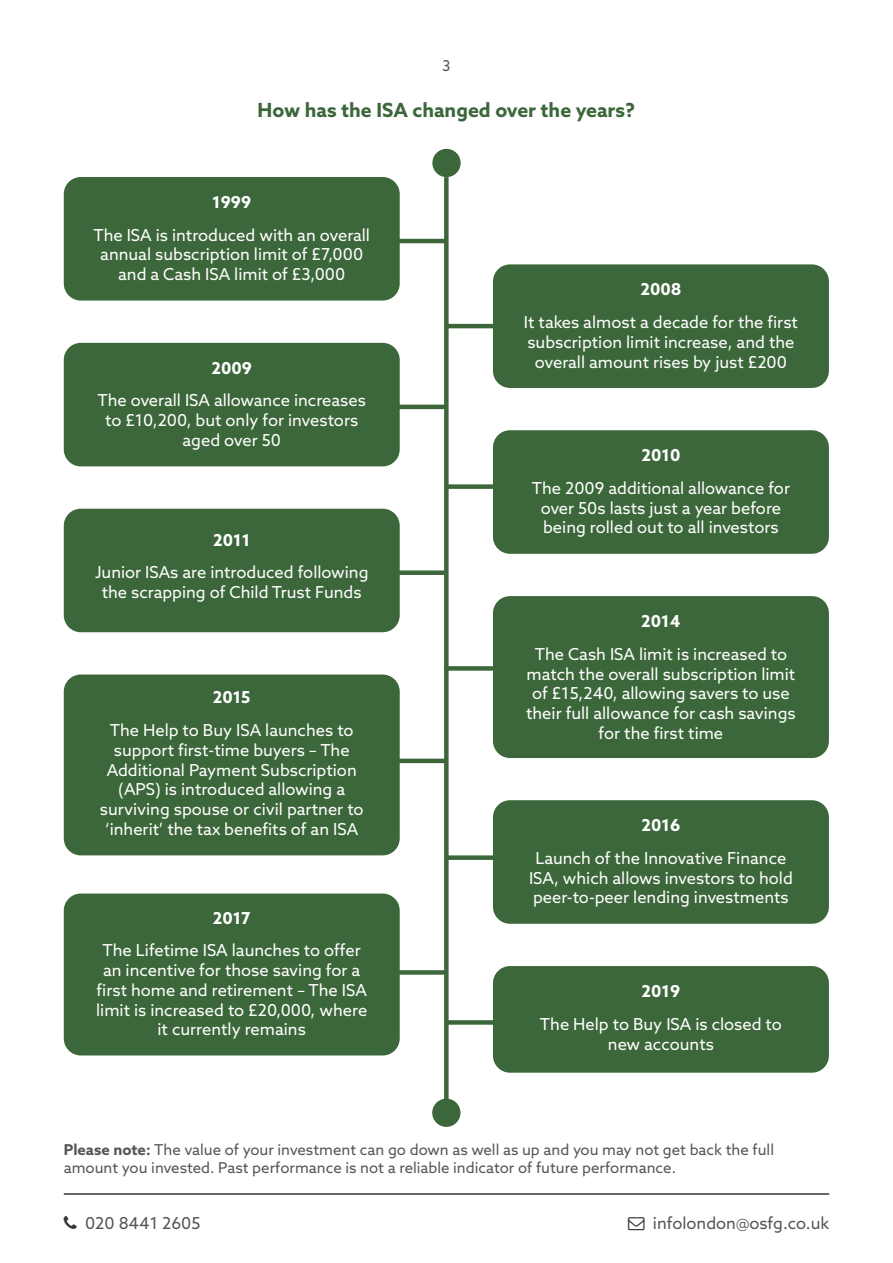
<style>
.page{position:relative;width:893px;height:1263px;background:#fff}
.page>*{position:absolute;margin:0;border:0;box-sizing:border-box;transform-origin:0 0}
.t1{font:700 19.5px "Azo Sans";color:#3c673a}
.t2{font:16.5px/19.8px "Azo Sans";color:#fff;text-align:center}
.t3{font:700 16.5px "Azo Sans";color:#fff}
.t4{font:16.5px "Azo Sans";color:#575656}
.t5{font:15px/18px "Azo Sans";color:#575656}
.s1{font-weight:700}
</style>
<div class="page">
<hr style="left:64px;top:1193px;width:765px;height:2px;background:#353738">
<div style="left:432px;top:149px;width:29px;height:28px;background:#3c673a;border-radius:50%"></div>
<div style="left:444px;top:177px;width:5px;height:922px;background:#3c673a"></div>
<div style="left:432px;top:1098px;width:28px;height:29px;background:#3c673a;border-radius:50%"></div>
<div style="left:64px;top:177px;width:336px;height:124px;background:#3c673a;border-radius:17px"></div>
<hr style="left:391px;top:239px;width:55px;height:4px;background:#3c673a">
<div style="left:493px;top:264px;width:336px;height:124px;background:#3c673a;border-radius:17px"></div>
<hr style="left:446px;top:324px;width:53px;height:4px;background:#3c673a">
<div style="left:64px;top:343px;width:336px;height:123px;background:#3c673a;border-radius:17px"></div>
<hr style="left:391px;top:405px;width:55px;height:4px;background:#3c673a">
<div style="left:493px;top:430px;width:336px;height:124px;background:#3c673a;border-radius:17px"></div>
<div style="left:446px;top:484px;width:53px;height:5px;background:#3c673a"></div>
<div style="left:64px;top:509px;width:336px;height:123px;background:#3c673a;border-radius:17px"></div>
<div style="left:391px;top:570px;width:55px;height:5px;background:#3c673a"></div>
<div style="left:493px;top:596px;width:336px;height:162px;background:#3c673a;border-radius:17px"></div>
<div style="left:444px;top:666px;width:55px;height:5px;background:#3c673a"></div>
<div style="left:64px;top:674px;width:336px;height:181px;background:#3c673a;border-radius:17px"></div>
<hr style="left:391px;top:759px;width:55px;height:4px;background:#3c673a">
<div style="left:493px;top:800px;width:336px;height:124px;background:#3c673a;border-radius:17px"></div>
<div style="left:446px;top:855px;width:53px;height:5px;background:#3c673a"></div>
<div style="left:64px;top:893px;width:336px;height:162px;background:#3c673a;border-radius:17px"></div>
<div style="left:391px;top:970px;width:55px;height:5px;background:#3c673a"></div>
<div style="left:493px;top:966px;width:336px;height:107px;background:#3c673a;border-radius:17px"></div>
<div style="left:446px;top:1020px;width:53px;height:5px;background:#3c673a"></div>
<p class="t5" style="left:442px;top:57px;width:10px">3</p>
<p class="t1" style="left:258px;top:97px;width:379px">How has the ISA changed over the years?</p>
<p class="t3" style="left:212px;top:191px;width:40px">1999</p>
<p class="t2" style="left:93px;top:225px;width:278px">The ISA is introduced with an overall annual subscription limit of £7,000 and a Cash ISA limit of £3,000</p>
<p class="t3" style="left:212px;top:357px;width:42px">2009</p>
<p class="t2" style="left:97px;top:390px;width:270px">The overall ISA allowance increases to £10,200, but only for investors aged over 50</p>
<p class="t3" style="left:213px;top:529px;width:39px">2011</p>
<p class="t2" style="left:95px;top:562px;width:275px">Junior ISAs are introduced following the scrapping of Child Trust Funds</p>
<p class="t3" style="left:213px;top:687px;width:39px">2015</p>
<p class="t2" style="left:100px;top:720px;width:265px">The Help to Buy ISA launches to support first-time buyers – The Additional Payment Subscription (APS) is introduced allowing a surviving spouse or civil partner to ‘inherit’ the tax benefits of an ISA</p>
<p class="t3" style="left:213px;top:907px;width:39px">2017</p>
<p class="t2" style="left:96px;top:940px;width:273px">The Lifetime ISA launches to offer an incentive for those saving for a first home and retirement – The ISA limit is increased to £20,000, where it currently remains</p>
<p class="t3" style="left:640px;top:279px;width:42px">2008</p>
<p class="t2" style="left:524px;top:312px;width:276px">It takes almost a decade for the first subscription limit increase, and the overall amount rises by just £200</p>
<p class="t3" style="left:641px;top:444px;width:40px">2010</p>
<p class="t2" style="left:532px;top:478px;width:260px">The 2009 additional allowance for over 50s lasts just a year before being rolled out to all investors</p>
<p class="t3" style="left:641px;top:610px;width:41px">2014</p>
<p class="t2" style="left:526px;top:644px;width:271px">The Cash ISA limit is increased to match the overall subscription limit of £15,240, allowing savers to use their full allowance for cash savings for the first time</p>
<p class="t3" style="left:641px;top:814px;width:40px">2016</p>
<p class="t2" style="left:529px;top:848px;width:265px">Launch of the Innovative Finance<br>ISA, which allows investors to hold peer-to-peer lending investments</p>
<p class="t3" style="left:642px;top:980px;width:40px">2019</p>
<p class="t2" style="left:540px;top:1014px;width:243px">The Help to Buy ISA is closed to new accounts</p>
<p class="t5" style="left:64px;top:1141px;width:712px"><span class="s1">Please note:</span> The value of your investment can go down as well as up and you may not get back the full amount you invested. Past performance is not a reliable indicator of future performance.</p>
<p class="t4" style="left:85px;top:1212px;width:117px">020 8441 2605</p>
<p class="t4" style="left:653px;top:1212px;width:178px">infolondon@osfg.co.uk</p>
</div>
